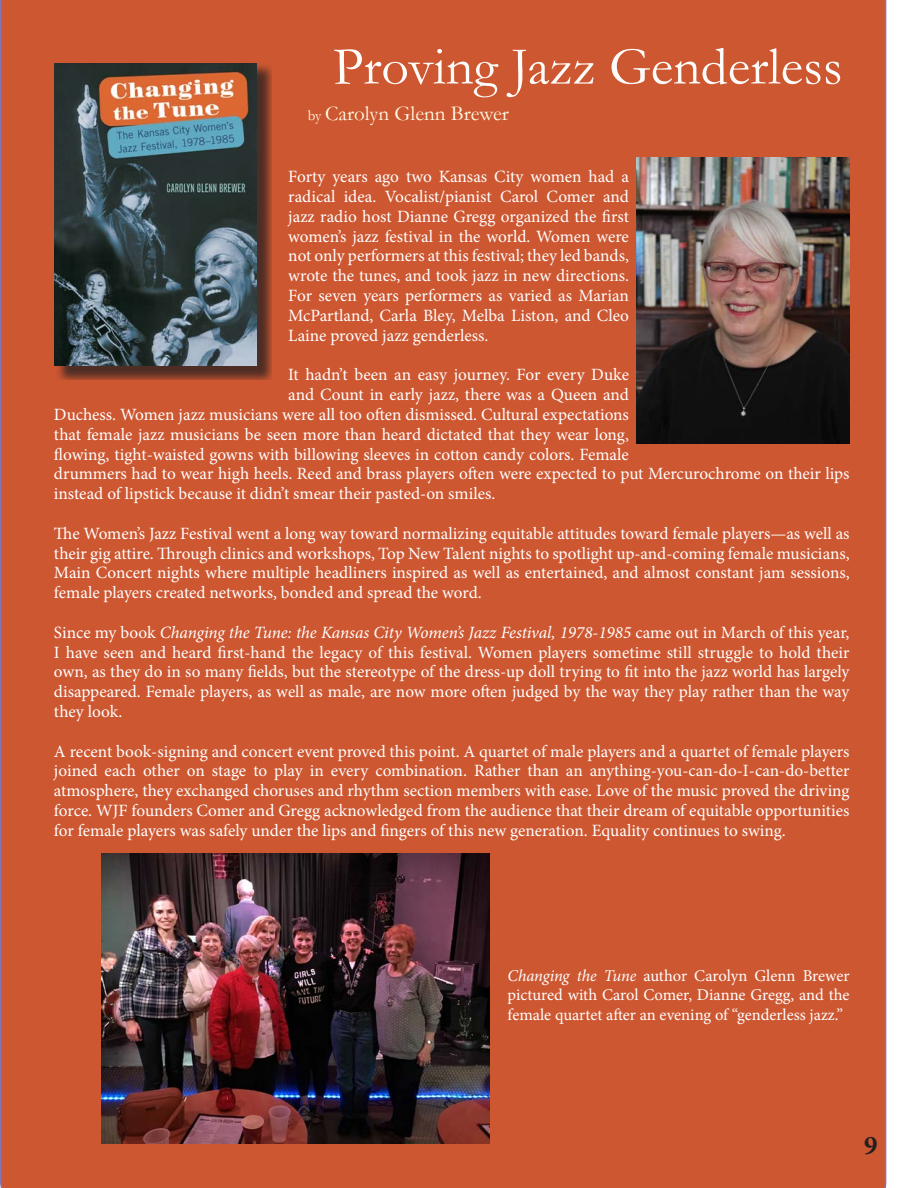
<style>
.page{position:relative;width:918px;height:1188px;background:#fff}
.page>*{position:absolute;margin:0;border:0;box-sizing:border-box;transform-origin:0 0}
.t1{font:54px "Garamond";color:#fefcfa}
.t2{font:700 27px "Minion Pro";color:#231f20}
.t3{font:21px "Garamond";color:#fffde5}
.t4{font:17.25px/19.8px "Minion Pro";color:#fff;text-align:justify}
.t5{font:16.5px/19.8px "Minion Pro";color:#fff;text-align:justify}
.s1{font-size:15px}
.s2{font-style:italic}
</style>
<div class="page">
<div style="left:0;top:0;width:886px;height:1188px;background:#cd5731"></div>
<img style="left:636px;top:158px;width:214px;height:285px">
<img style="left:102px;top:853px;width:387px;height:291px">
<div style="left:55px;top:64px;width:217px;height:316px;background:#231f20;opacity:.75"></div>
<img style="left:54px;top:64px;width:203px;height:302px">
<p class="t1" style="left:333px;top:30px;width:511px">Proving Jazz Genderless</p>
<p class="t3" style="left:308px;top:100px;width:203px"><span class="s1">by</span> Carolyn Glenn Brewer</p>
<p class="t4" style="left:288px;top:167px;width:342px">Forty years ago two Kansas City women had a radical idea. Vocalist/pianist Carol Comer and jazz radio host Dianne Gregg organized the first women’s jazz festival in the world. Women were not only performers at this festival; they led bands, wrote the tunes, and took jazz in new directions.<br>For seven years performers as varied as Marian McPartland, Carla Bley, Melba Liston, and Cleo Laine proved jazz genderless.</p>
<p class="t4" style="left:288px;top:365px;width:342px">It hadn’t been an easy journey. For every Duke</p>
<p class="t4" style="left:288px;top:385px;width:342px">and Count in early jazz, there was a Queen and</p>
<p class="t4" style="left:54px;top:405px;width:576px">Duchess. Women jazz musicians were all too often dismissed. Cultural expectations</p>
<p class="t4" style="left:54px;top:424px;width:577px">that female jazz musicians be seen more than heard dictated that they wear long,</p>
<p class="t4" style="left:54px;top:444px;width:577px">flowing, tight-waisted gowns with billowing sleeves in cotton candy colors. Female</p>
<p class="t4" style="left:54px;top:464px;width:797px">drummers had to wear high heels. Reed and brass players often were expected to put Mercurochrome on their lips</p>
<p class="t4" style="left:54px;top:484px;width:443px">instead of lipstick because it didn’t smear their pasted-on smiles.</p>
<p class="t4" style="left:54px;top:523px;width:797px">The Women’s Jazz Festival went a long way toward normalizing equitable attitudes toward female players—as well as their gig attire. Through clinics and workshops, Top New Talent nights to spotlight up-and-coming female musicians, Main Concert nights where multiple headliners inspired as well as entertained, and almost constant jam sessions, female players created networks, bonded and spread the word.</p>
<p class="t4" style="left:54px;top:622px;width:797px">Since my book <span class="s2">Changing the Tune: the Kansas City Women’s Jazz Festival, 1978-1985</span> came out in March of this year, I have seen and heard first-hand the legacy of this festival. Women players sometime still struggle to hold their own, as they do in so many fields, but the stereotype of the dress-up doll trying to fit into the jazz world has largely disappeared. Female players, as well as male, are now more often judged by the way they play rather than the way they look.</p>
<p class="t4" style="left:54px;top:741px;width:797px">A recent book-signing and concert event proved this point. A quartet of male players and a quartet of female players joined each other on stage to play in every combination. Rather than an anything-you-can-do-I-can-do-better atmosphere, they exchanged choruses and rhythm section members with ease. Love of the music proved the driving force. WJF founders Comer and Gregg acknowledged from the audience that their dream of equitable opportunities for female players was safely under the lips and fingers of this new generation. Equality continues to swing.</p>
<p class="t5" style="left:508px;top:966px;width:344px"><span class="s2">Changing the Tune</span> author Carolyn Glenn Brewer pictured with Carol Comer, Dianne Gregg, and the female quartet after an evening of “genderless jazz.”</p>
<h2 class="t2" style="left:864px;top:1126px;width:15px">9</h2>
</div>
